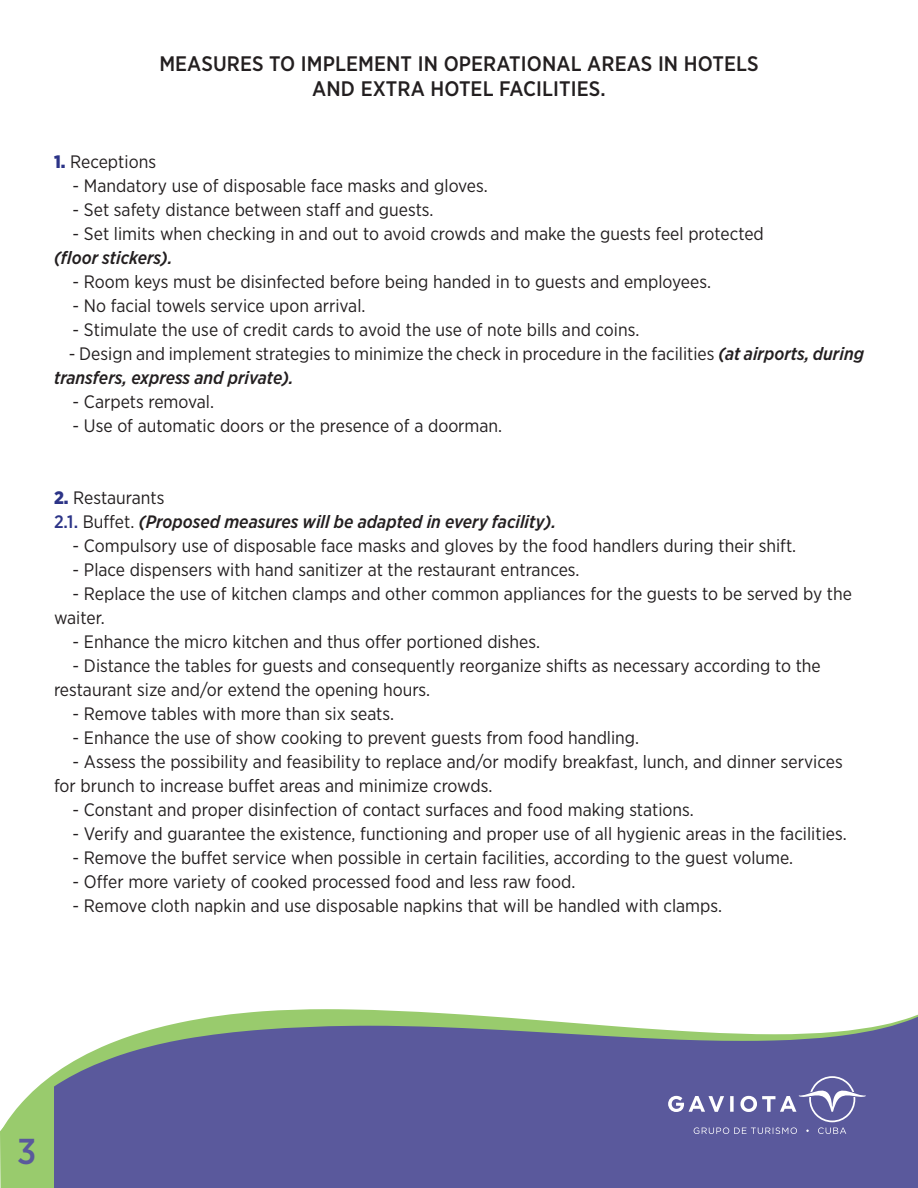
<style>
.page{position:relative;width:918px;height:1188px;background:#fff}
.page>*{position:absolute;margin:0;border:0;box-sizing:border-box;transform-origin:0 0}
.t1{font:500 36px "Gotham Narrow";color:#5a599c}
.Subtitular_2{font:500 21px "Gotham Narrow";letter-spacing:.005em;color:#231f20}
.t2{font:18px/24px "Gotham Narrow";color:#231f20}
.t3{font:italic 500 18px "Gotham Narrow";color:#231f20}
.s1{font-weight:900;color:#2c3487}
.s2{font-weight:500;font-style:italic}
.s3{font-style:normal;color:#2c3487}
.s4{font-weight:400;font-style:normal}
</style>
<div class="page">
<div style="left:54px;top:1133px;width:864px;height:55px;background:#5a599c"></div>
<svg style="left:54px;top:1009px;width:864px;height:124px;background:#777ca4"></svg>
<svg style="left:668px;top:1076px;width:198px;height:58px;background:#6f6ea8"></svg>
<svg style="left:0;top:1074px;width:54px;height:114px"></svg>
<p class="Subtitular_2" style="left:159px;top:50px;width:601px">MEASURES TO IMPLEMENT IN OPERATIONAL AREAS IN HOTELS</p>
<p class="Subtitular_2" style="left:312px;top:75px;width:295px">AND EXTRA HOTEL FACILITIES.</p>
<p class="t2" style="left:54px;top:149px;width:104px"><span class="s1">1.</span> Receptions</p>
<p class="t2" style="left:73px;top:173px;width:417px">- Mandatory use of disposable face masks and gloves.</p>
<p class="t2" style="left:73px;top:197px;width:362px">- Set safety distance between staff and guests.</p>
<p class="t2" style="left:73px;top:221px;width:693px">- Set limits when checking in and out to avoid crowds and make the guests feel protected</p>
<p class="t3" style="left:54px;top:246px;width:120px">(floor stickers).</p>
<p class="t2" style="left:73px;top:269px;width:640px">- Room keys must be disinfected before being handed in to guests and employees.</p>
<p class="t2" style="left:73px;top:293px;width:294px">- No facial towels service upon arrival.</p>
<p class="t2" style="left:73px;top:317px;width:568px">- Stimulate the use of credit cards to avoid the use of note bills and coins.</p>
<p class="t2" style="left:54px;top:341px;width:812px;text-indent:15px">- Design and implement strategies to minimize the check in procedure in the facilities <span class="s2">(at airports, during transfers, express and private).</span></p>
<p class="t2" style="left:73px;top:389px;width:143px">- Carpets removal.</p>
<p class="t2" style="left:73px;top:413px;width:431px">- Use of automatic doors or the presence of a doorman.</p>
<p class="t2" style="left:54px;top:485px;width:112px"><span class="s1">2.</span> Restaurants</p>
<p class="t3" style="left:54px;top:510px;width:504px"><span class="s3">2.1.</span> <span class="s4">Buffet.</span> (Proposed measures will be adapted in every facility).</p>
<p class="t2" style="left:73px;top:533px;width:725px">- Compulsory use of disposable face masks and gloves by the food handlers during their shift.</p>
<p class="t2" style="left:73px;top:557px;width:508px">- Place dispensers with hand sanitizer at the restaurant entrances.</p>
<p class="t2" style="left:54px;top:581px;width:800px;text-indent:19px">- Replace the use of kitchen clamps and other common appliances for the guests to be served by the waiter.</p>
<p class="t2" style="left:73px;top:629px;width:469px">- Enhance the micro kitchen and thus offer portioned dishes.</p>
<p class="t2" style="left:73px;top:653px;width:750px">- Distance the tables for guests and consequently reorganize shifts as necessary according to the</p>
<p class="t2" style="left:54px;top:677px;width:378px">restaurant size and/or extend the opening hours.</p>
<p class="t2" style="left:73px;top:701px;width:323px">- Remove tables with more than six seats.</p>
<p class="t2" style="left:73px;top:725px;width:568px">- Enhance the use of show cooking to prevent guests from food handling.</p>
<p class="t2" style="left:54px;top:749px;width:790px;text-indent:19px">- Assess the possibility and feasibility to replace and/or modify breakfast, lunch, and dinner services for brunch to increase buffet areas and minimize crowds.</p>
<p class="t2" style="left:73px;top:797px;width:623px">- Constant and proper disinfection of contact surfaces and food making stations.</p>
<p class="t2" style="left:73px;top:821px;width:776px">- Verify and guarantee the existence, functioning and proper use of all hygienic areas in the facilities.</p>
<p class="t2" style="left:73px;top:845px;width:722px">- Remove the buffet service when possible in certain facilities, according to the guest volume.</p>
<p class="t2" style="left:73px;top:869px;width:504px">- Offer more variety of cooked processed food and less raw food.</p>
<p class="t2" style="left:73px;top:893px;width:651px">- Remove cloth napkin and use disposable napkins that will be handled with clamps.</p>
<p class="t1" style="left:17px;top:1129px;width:21px">3</p>
</div>
